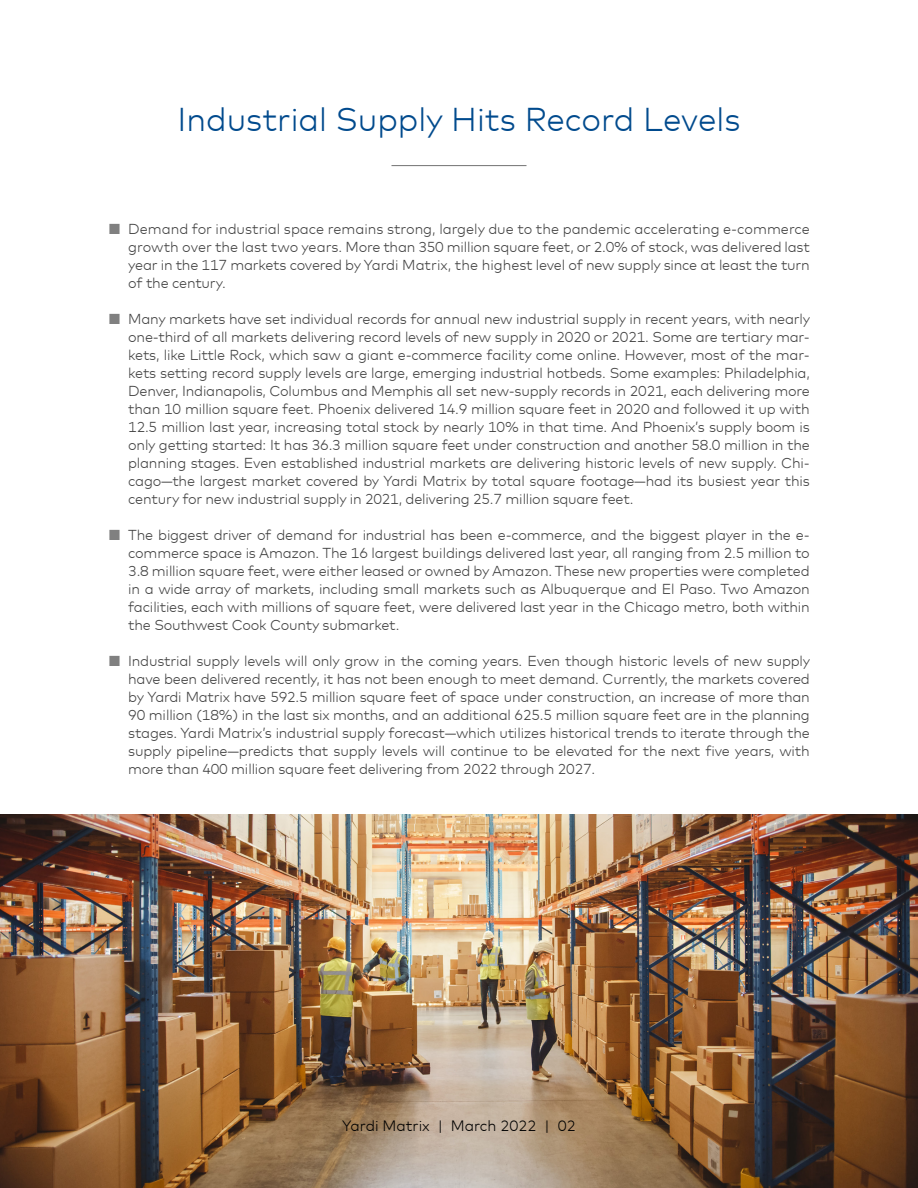
<style>
.page{position:relative;width:918px;height:1188px;background:#fff}
.page>*{position:absolute;margin:0;border:0;box-sizing:border-box;transform-origin:0 0}
.t1{font:300 33px "Mark Offc Pro";color:#004a8d}
.t2{font:300 15px "Mark Offc Pro";color:#000}
.t3{font:300 14.4px/18px "Mark Offc Pro";letter-spacing:-.015em;color:#414141;text-align:justify}
.s1{color:#808080}
</style>
<div class="page">
<img style="left:0;top:814px;width:918px;height:374px">
<hr style="left:392px;top:165px;width:134px;height:1px;background:#808080">
<h1 class="t1" style="left:178px;top:95px;width:564px">Industrial Supply Hits Record Levels</h1>
<p class="t3" style="left:128px;top:219px;width:683px;text-indent:-20px"><span class="s1">■</span> Demand for industrial space remains strong, largely due to the pandemic accelerating e-commerce growth over the last two years. More than 350 million square feet, or 2.0% of stock, was delivered last year in the 117 markets covered by Yardi Matrix, the highest level of new supply since at least the turn of the century.</p>
<p class="t3" style="left:128px;top:309px;width:683px;text-indent:-20px"><span class="s1">■</span> Many markets have set individual records for annual new industrial supply in recent years, with nearly one-third of all markets delivering record levels of new supply in 2020 or 2021. Some are tertiary mar&shy;kets, like Little Rock, which saw a giant e-commerce facility come online. However, most of the mar&shy;kets setting record supply levels are large, emerging industrial hotbeds. Some examples: Philadelphia, Denver, Indianapolis, Columbus and Memphis all set new-supply records in 2021, each delivering more than 10 million square feet. Phoenix delivered 14.9 million square feet in 2020 and followed it up with 12.5 million last year, increasing total stock by nearly 10% in that time. And Phoenix’s supply boom is only getting started: It has 36.3 million square feet under construction and another 58.0 million in the planning stages. Even established industrial markets are delivering historic levels of new supply. Chi&shy;cago—the largest market covered by Yardi Matrix by total square footage—had its busiest year this century for new industrial supply in 2021, delivering 25.7 million square feet.</p>
<p class="t3" style="left:128px;top:525px;width:683px;text-indent:-20px"><span class="s1">■</span> The biggest driver of demand for industrial has been e-commerce, and the biggest player in the e&shy;commerce space is Amazon. The 16 largest buildings delivered last year, all ranging from 2.5 million to 3.8 million square feet, were either leased or owned by Amazon. These new properties were completed in a wide array of markets, including small markets such as Albuquerque and El Paso. Two Amazon facilities, each with millions of square feet, were delivered last year in the Chicago metro, both within the Southwest Cook County submarket.</p>
<p class="t3" style="left:128px;top:651px;width:683px;text-indent:-20px"><span class="s1">■</span> Industrial supply levels will only grow in the coming years. Even though historic levels of new supply have been delivered recently, it has not been enough to meet demand. Currently, the markets covered by Yardi Matrix have 592.5 million square feet of space under construction, an increase of more than 90 million (18%) in the last six months, and an additional 625.5 million square feet are in the planning stages. Yardi Matrix’s industrial supply forecast—which utilizes historical trends to iterate through the supply pipeline—predicts that supply levels will continue to be elevated for the next five years, with more than 400 million square feet delivering from 2022 through 2027.</p>
<p class="t2" style="left:342px;top:1115px;width:235px">Yardi Matrix | March 2022 | 02</p>
</div>
